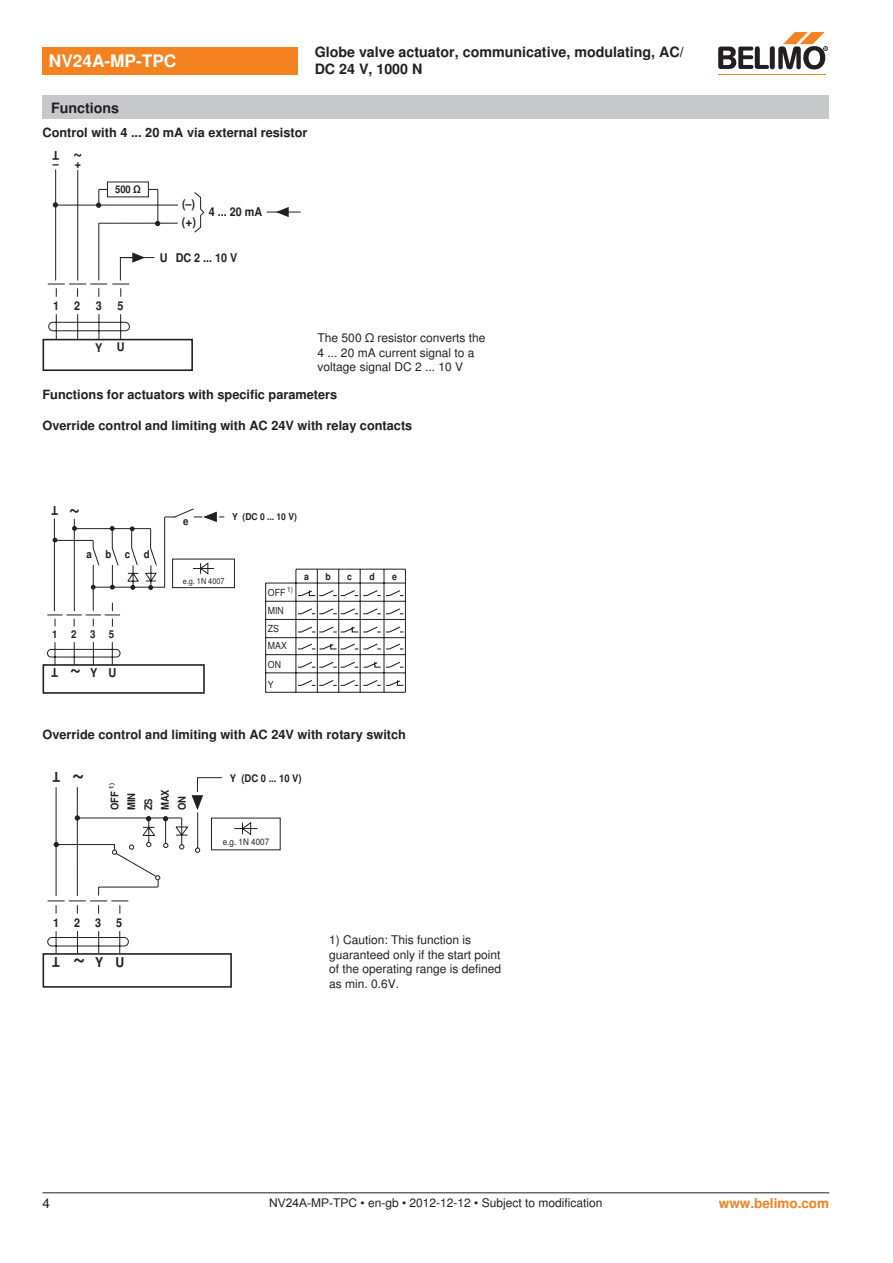
<style>
.page{position:relative;width:893px;height:1263px;background:#fff}
.page>*{position:absolute;margin:0;border:0;box-sizing:border-box;transform-origin:0 0}
.t1{font:700 24px "Nimbus Sans BEL";color:#231f20;scale:.9 1}
.t2{font:700 21.6px "Nimbus Sans BEL";color:#231f20;scale:.9 1}
.t3{font:700 18px "Nimbus Sans BEL";color:#231f20;scale:.9 1}
.t4{font:700 17.25px "Nimbus Sans BEL";color:#fff}
.t5{font:700 14.25px/17.1px "Nimbus Sans BEL";color:#231f20}
.t6{font:700 13.5px "Nimbus Sans BEL";color:#f58220}
.t7{font:700 13.5px "Nimbus Sans BEL";color:#231f20;scale:.9 1}
.t8{font:13.5px "Nimbus Sans BEL";color:#231f20}
.t9{font:700 12.75px "Nimbus Sans BEL";color:#231f20}
.t10{font:700 12.15px "Nimbus Sans BEL";color:#231f20;scale:.9 1}
.t11{font:12px/14.4px "Nimbus Sans BEL";color:#231f20}
.t12{font:700 12px "Nimbus Sans BEL";color:#231f20;scale:.9 1}
.t13{font:700 10.8px "Nimbus Sans BEL";color:#231f20;scale:.9 1}
.t14{font:700 10.5px/16.8px "Nimbus Sans BEL";color:#231f20;scale:.9 1}
.t15{font:9.75px/17.9px "Nimbus Sans BEL";color:#231f20;scale:.9 1}
.t16{font:700 9.75px "Nimbus Sans BEL";color:#231f20;scale:.9 1}
.t17{font:700 9.45px "Nimbus Sans BEL";color:#231f20;scale:.9 1}
.t18{font:9px "Nimbus Sans BEL";color:#231f20;scale:.9 1}
.t19{font:8.1px "Nimbus Sans BEL";color:#231f20;scale:.9 1}
.s1{font-family:"Arial"}
</style>
<div class="page">
<div style="left:43px;top:339px;width:150px;height:32px;border:2px solid #231f20"></div>
<hr style="left:99px;top:223px;width:79px;height:1px;background:#231f20">
<hr style="left:56px;top:205px;width:122px;height:1px;background:#231f20">
<hr style="left:267px;top:212px;width:34px;height:1px;background:#231f20">
<svg style="left:276px;top:207px;width:13px;height:10px"></svg>
<svg style="left:194px;top:192px;width:10px;height:41px"></svg>
<svg style="left:47px;top:169px;width:113px;height:171px"></svg>
<div style="left:43px;top:664px;width:162px;height:30px;border:2px solid #231f20"></div>
<hr style="left:296px;top:569px;width:109px;height:1px;background:#231f20">
<hr style="left:296px;top:569px;width:1px;height:123px;background:#231f20">
<hr style="left:317px;top:569px;width:1px;height:123px;background:#231f20">
<hr style="left:338px;top:569px;width:1px;height:123px;background:#231f20">
<hr style="left:360px;top:569px;width:1px;height:123px;background:#231f20">
<hr style="left:384px;top:569px;width:1px;height:123px;background:#231f20">
<hr style="left:405px;top:569px;width:1px;height:123px;background:#231f20">
<hr style="left:266px;top:583px;width:139px;height:1px;background:#231f20">
<hr style="left:265px;top:583px;width:1px;height:109px;background:#231f20">
<hr style="left:266px;top:601px;width:139px;height:1px;background:#231f20">
<hr style="left:266px;top:619px;width:139px;height:1px;background:#231f20">
<hr style="left:266px;top:637px;width:139px;height:1px;background:#231f20">
<hr style="left:266px;top:654px;width:139px;height:1px;background:#231f20">
<hr style="left:266px;top:673px;width:139px;height:1px;background:#231f20">
<hr style="left:266px;top:692px;width:139px;height:1px;background:#231f20">
<svg style="left:297px;top:589px;width:107px;height:97px"></svg>
<svg style="left:47px;top:508px;width:177px;height:158px"></svg>
<div style="left:172px;top:559px;width:63px;height:29px;border:1px solid #231f20"></div>
<div style="left:43px;top:953px;width:189px;height:35px;border:2px solid #231f20"></div>
<svg style="left:47px;top:777px;width:175px;height:177px"></svg>
<svg style="left:234px;top:822px;width:24px;height:13px"></svg>
<div style="left:43px;top:47px;width:255px;height:27px;background:#f58220"></div>
<hr style="left:718px;top:74px;width:107px;height:1px;background:#f58220">
<svg style="left:718px;top:32px;width:110px;height:38px"></svg>
<div style="left:43px;top:96px;width:786px;height:23px;background:#c7c8ca"></div>
<hr style="left:43px;top:1192px;width:786px;height:1px;background:#231f20">
<h3 class="t4" style="left:49px;top:51px;width:129px">NV24A-MP-TPC</h3>
<p class="t5" style="left:315px;top:44px;width:371px">Globe valve actuator, communicative, modulating, AC/<br>DC 24 V, 1000 N</p>
<p class="t5" style="left:51px;top:100px;width:70px">Functions</p>
<p class="t9" style="left:43px;top:125px;width:267px">Control with 4 ... 20 mA via external resistor</p>
<p class="t12" style="left:59px;top:162px;width:9px;rotate:-180deg">T</p>
<p class="t12" style="left:53px;top:157px;width:8px">–</p>
<h3 class="t3" style="left:83px;top:168px;width:12px;rotate:-180deg">~</h3>
<p class="t12" style="left:75px;top:156px;width:9px">+</p>
<p class="t14" style="left:115px;top:182px;width:30px">500 Ω</p>
<p class="t12" style="left:53px;top:299px;width:31px">1 2</p>
<p class="t12" style="left:96px;top:299px;width:8px">3</p>
<p class="t12" style="left:117px;top:299px;width:8px">5</p>
<p class="t12" style="left:182px;top:197px;width:16px">(–)</p>
<p class="t12" style="left:182px;top:215px;width:17px">(+)</p>
<p class="t12" style="left:209px;top:204px;width:61px">4 ... 20 mA</p>
<p class="t12" style="left:160px;top:251px;width:88px">U DC 2 ... 10 V</p>
<p class="t11" style="left:318px;top:331px;width:169px">The 500 Ω resistor converts the<br>4 ... 20 mA current signal to a voltage signal DC 2 ... 10 V</p>
<p class="t9" style="left:43px;top:387px;width:296px">Functions for actuators with specific parameters</p>
<p class="t9" style="left:43px;top:418px;width:371px">Override control and limiting with AC 24V with relay contacts</p>
<p class="t12" style="left:95px;top:340px;width:34px">Y U</p>
<p class="t10" style="left:58px;top:518px;width:9px;rotate:-180deg">T</p>
<h2 class="t2" style="left:80px;top:526px;width:14px;rotate:-180deg">~</h2>
<p class="t13" style="left:86px;top:548px;width:8px">a</p>
<p class="t13" style="left:105px;top:548px;width:8px">b</p>
<p class="t13" style="left:125px;top:548px;width:29px">c d</p>
<p class="t13" style="left:52px;top:628px;width:29px">1 2</p>
<p class="t13" style="left:90px;top:628px;width:29px">3 5</p>
<p class="t10" style="left:58px;top:679px;width:9px;rotate:-180deg">T</p>
<h2 class="t2" style="left:81px;top:686px;width:14px;rotate:-180deg">~</h2>
<p class="t10" style="left:90px;top:665px;width:10px">Y</p>
<p class="t10" style="left:108px;top:665px;width:10px">U</p>
<p class="t13" style="left:183px;top:515px;width:8px">e</p>
<p class="t17" style="left:232px;top:511px;width:73px">Y (DC 0 ... 10 V)</p>
<p class="t19" style="left:183px;top:576px;width:48px">e.g. 1N 4007</p>
<p class="t15" style="left:268px;top:584px;width:29px">OFF <sup>1)<br></sup>MIN<br>ZS<br>MAX</p>
<p class="t15" style="left:268px;top:654px;width:16px;line-height:20.9px">ON<br>Y</p>
<p class="t16" style="left:304px;top:570px;width:7px">a</p>
<p class="t16" style="left:325px;top:570px;width:7px">b</p>
<p class="t16" style="left:347px;top:570px;width:7px">c</p>
<p class="t16" style="left:369px;top:570px;width:7px">d</p>
<p class="t16" style="left:392px;top:570px;width:7px">e</p>
<p class="t9" style="left:43px;top:727px;width:365px">Override control and limiting with AC 24V with rotary switch</p>
<p class="t7" style="left:60px;top:785px;width:10px;rotate:-180deg">T</p>
<h1 class="t1" style="left:85px;top:794px;width:16px;rotate:-180deg">~</h1>
<p class="t14" style="left:230px;top:770px;width:81px">Y (DC 0 ... 10 V)</p>
<p class="t14" style="left:107px;top:810px;width:31px;rotate:-90deg">OFF <sup>1)<br></sup>MIN<br>ZS<br>MAX<br>ON</p>
<p class="t12" style="left:53px;top:915px;width:55px">123</p>
<p class="t12" style="left:116px;top:915px;width:8px">5</p>
<p class="t7" style="left:116px;top:954px;width:11px">U</p>
<p class="t7" style="left:60px;top:969px;width:10px;rotate:-180deg">T</p>
<h1 class="t1" style="left:85px;top:977px;width:16px;rotate:-180deg">~</h1>
<p class="t7" style="left:95px;top:954px;width:11px">Y</p>
<p class="t18" style="left:223px;top:837px;width:53px">e.g. 1N 4007</p>
<p class="t11" style="left:329px;top:933px;width:174px">1) Caution: This function is guaranteed only if the start point of the operating range is defined as min. 0.6V.</p>
<p class="t8" style="left:43px;top:1195px;width:9px">4</p>
<p class="t11" style="left:269px;top:1196px;width:335px"><span class="s1">NV24A-MP-TPC</span> • en-gb • 2012-12-12 • Subject to modification</p>
<p class="t6" style="left:719px;top:1195px;width:112px">www.belimo.com</p>
</div>
